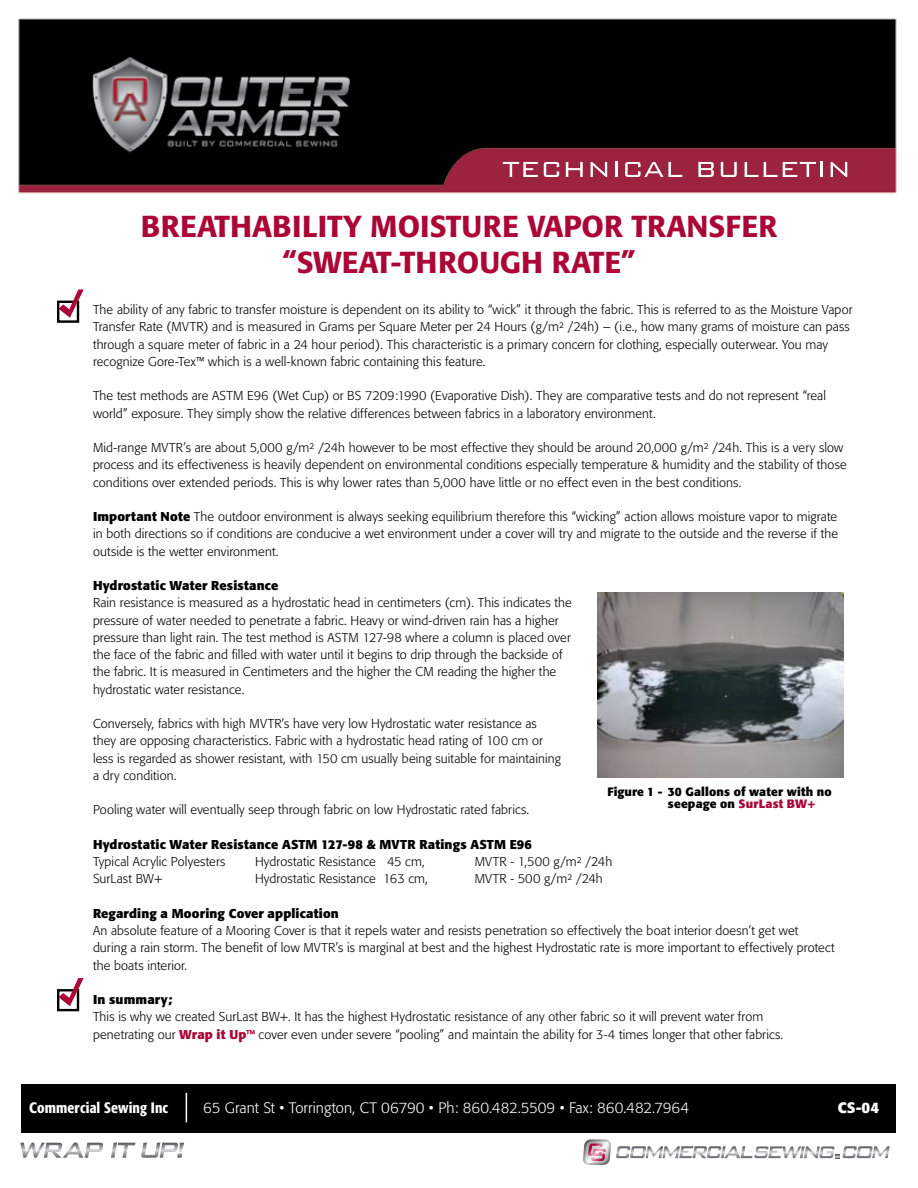
<style>
.page{position:relative;width:918px;height:1188px;background:#fff}
.page>*{position:absolute;margin:0;border:0;box-sizing:border-box;transform-origin:0 0}
.t1{font:500 30px/36px "Formata";color:#ab0635;text-align:center}
.t2{font:300 15px "Formata";color:#fff}
.t3{font:500 condensed 15px "Formata";letter-spacing:.01em;color:#fff}
.t4{font:700 15px "Formata";color:#fff}
.t5{font:300 12.75px/17.2px "Formata";letter-spacing:.01em;color:#000}
.t6{font:700 12.75px "Formata";letter-spacing:.015em;color:#000}
.t7{font:700 12px/12px "Formata";letter-spacing:.015em;color:#000}
.s1{font-weight:700}
.s2{font-weight:700;color:#ab0635}
.s3{color:#ab0635}
</style>
<div class="page">
<img style="left:18px;top:18px;width:879px;height:1127px">
<svg style="left:503px;top:162px;width:35px;height:15px"></svg>
<svg style="left:544px;top:162px;width:15px;height:15px"></svg>
<svg style="left:566px;top:162px;width:17px;height:15px"></svg>
<svg style="left:591px;top:162px;width:16px;height:15px"></svg>
<hr style="left:615px;top:162px;width:3px;height:15px;background:#fff">
<svg style="left:625px;top:162px;width:57px;height:15px"></svg>
<svg style="left:698px;top:162px;width:16px;height:15px"></svg>
<svg style="left:721px;top:162px;width:16px;height:15px"></svg>
<svg style="left:745px;top:162px;width:71px;height:15px"></svg>
<hr style="left:820px;top:162px;width:3px;height:15px;background:#fff">
<svg style="left:831px;top:162px;width:16px;height:15px"></svg>
<hr style="left:184px;top:1113px;width:2px;height:29px;background:#fff">
<div style="left:57px;top:301px;width:22px;height:22px;border:2px solid #000"></div>
<div style="left:57px;top:989px;width:22px;height:22px;border:2px solid #000"></div>
<svg style="left:58px;top:290px;width:26px;height:28px"></svg>
<svg style="left:58px;top:978px;width:26px;height:28px"></svg>
<img style="left:597px;top:593px;width:246px;height:185px">
<div style="left:21px;top:1084px;width:874px;height:49px;background:#000"></div>
<svg style="left:186px;top:1093px;width:1px;height:29px"></svg>
<svg style="left:20px;top:1143px;width:83px;height:15px"></svg>
<svg style="left:111px;top:1143px;width:24px;height:15px"></svg>
<svg style="left:141px;top:1143px;width:43px;height:15px"></svg>
<svg style="left:583px;top:1139px;width:307px;height:26px"></svg>
<h1 class="t1" style="left:141px;top:208px;width:638px">BREATHABILITY MOISTURE VAPOR TRANSFER “SWEAT-THROUGH RATE”</h1>
<p class="t5" style="left:93px;top:301px;width:761px">The ability of any fabric to transfer moisture is dependent on its ability to “wick” it through the fabric. This is referred to as the Moisture Vapor Transfer Rate (MVTR) and is measured in Grams per Square Meter per 24 Hours (g/m² /24h) – (i.e., how many grams of moisture can pass through a square meter of fabric in a 24 hour period). This characteristic is a primary concern for clothing, especially outerwear. You may recognize Gore-Tex™ which is a well-known fabric containing this feature.</p>
<p class="t5" style="left:93px;top:387px;width:735px">The test methods are ASTM E96 (Wet Cup) or BS 7209:1990⁹(Evaporative Dish). They are comparative tests and do not represent “real world” exposure. They simply show the relative differences between fabrics in a laboratory environment.</p>
<p class="t5" style="left:93px;top:439px;width:755px">Mid-range MVTR’s are about 5,000 g/m² /24h however to be most effective they should be around 20,000 g/m² /24h. This is a very slow process and its effectiveness is heavily dependent on environmental conditions especially temperature &amp; humidity and the stability of those conditions over extended periods. This is why lower rates than 5,000 have little or no effect even in the best conditions.</p>
<p class="t5" style="left:93px;top:508px;width:747px;text-align:justify"><span class="s1">Important Note</span> The outdoor environment is always seeking equilibrium therefore this “wicking” action allows moisture vapor to migrate in both directions so if conditions are conducive a wet environment under a cover will try and migrate to the outside and the reverse if the outside is the wetter environment.</p>
<p class="t6" style="left:93px;top:578px;width:187px">Hydrostatic Water Resistance</p>
<p class="t5" style="left:93px;top:594px;width:480px">Rain resistance is measured as a hydrostatic head in centimeters (cm). This indicates the pressure of water needed to penetrate a fabric. Heavy or wind-driven rain has a higher pressure than light rain. The test method is ASTM 127-98 where a column is placed over the face of the fabric and filled with water until it begins to drip through the backside of the fabric. It is measured in Centimeters and the higher the CM reading the higher the hydrostatic water resistance.</p>
<p class="t5" style="left:93px;top:715px;width:469px">Conversely, fabrics with high MVTR’s have very low Hydrostatic water resistance as they are opposing characteristics. Fabric with a hydrostatic head rating of 100 cm or less is regarded as shower resistant, with 150 cm usually being suitable for maintaining a dry condition.</p>
<p class="t5" style="left:93px;top:801px;width:438px">Pooling water will eventually seep through fabric on low Hydrostatic rated fabrics.</p>
<p class="t6" style="left:93px;top:836px;width:441px">Hydrostatic Water Resistance ASTM 127-98 &amp; MVTR Ratings ASTM E96</p>
<p class="t5" style="left:93px;top:853px;width:134px">Typical Acrylic Polyesters</p>
<p class="t5" style="left:255px;top:853px;width:171px">Hydrostatic Resistance 45 cm,</p>
<p class="t5" style="left:475px;top:853px;width:139px">MVTR - 1,500 g/m² /24h</p>
<p class="t5" style="left:93px;top:870px;width:71px">SurLast BW+</p>
<p class="t5" style="left:255px;top:870px;width:174px">Hydrostatic Resistance 163 cm,</p>
<p class="t5" style="left:475px;top:870px;width:130px">MVTR - 500 g/m² /24h</p>
<p class="t6" style="left:93px;top:905px;width:247px">Regarding a Mooring Cover application</p>
<p class="t5" style="left:93px;top:922px;width:743px">An absolute feature of a Mooring Cover is that it repels water and resists penetration so effectively the boat interior doesn’t get wet during a rain storm. The benefit of low MVTR’s is marginal at best and the highest Hydrostatic rate is more important to effectively protect the boats interior.</p>
<p class="t6" style="left:93px;top:992px;width:81px">In summary;</p>
<p class="t5" style="left:93px;top:1008px;width:692px">This is why we created SurLast BW+. It has the highest Hydrostatic resistance of any other fabric so it will prevent water from penetrating our <span class="s2">Wrap it Up™</span> cover even under severe “pooling” and maintain the ability for 3-4 times longer that other fabrics.</p>
<p class="t7" style="left:668px;top:785px;width:165px;text-indent:-60px">Figure 1 - 30 Gallons of water with no seepage on <span class="s3">SurLast BW+</span></p>
<p class="t3" style="left:29px;top:1098px;width:141px">Commercial Sewing Inc</p>
<p class="t2" style="left:203px;top:1099px;width:487px">65 Grant St • Torrington, CT 06790 • Ph: 860.482.5509 • Fax: 860.482.7964</p>
<p class="t4" style="left:838px;top:1098px;width:43px">CS-04</p>
</div>
